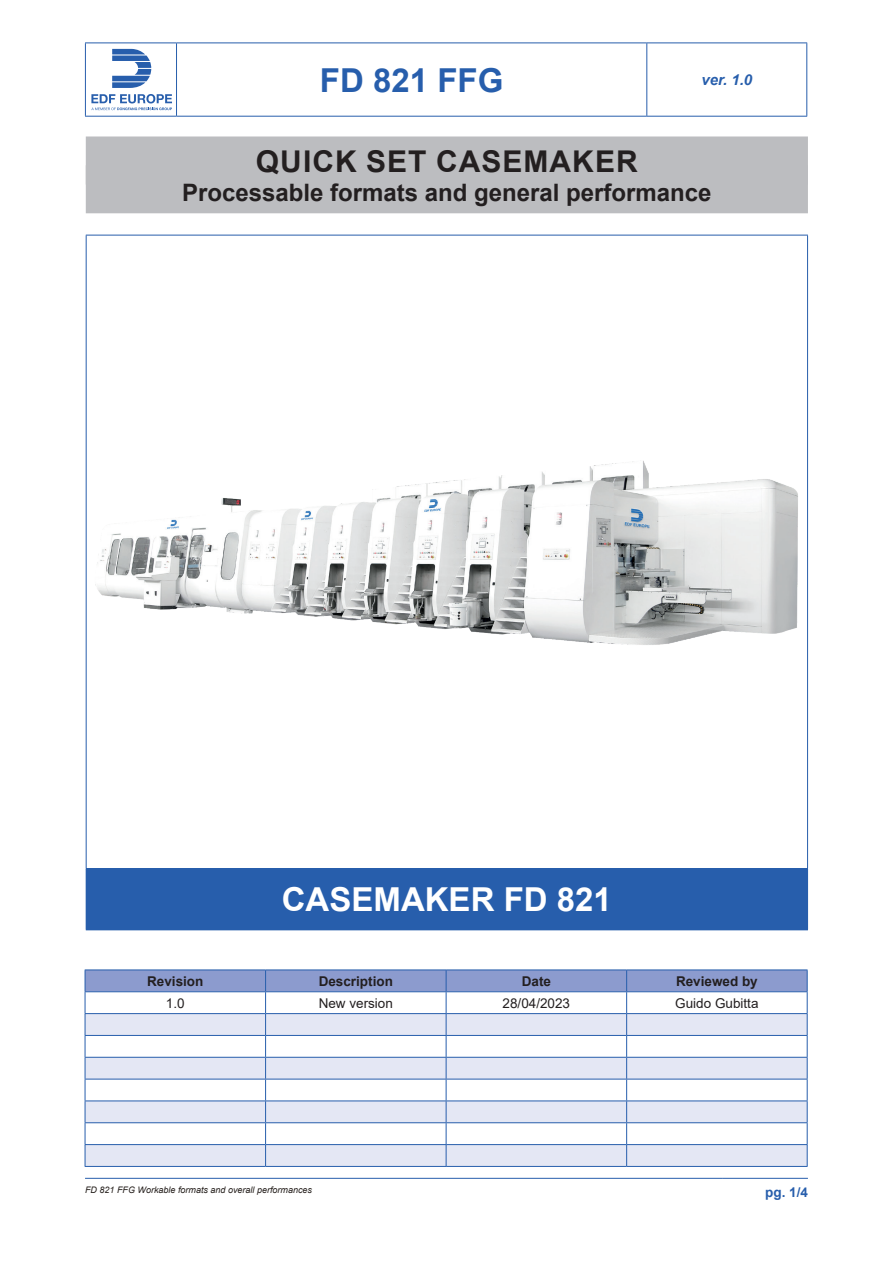
<style>
.page{position:relative;width:893px;height:1263px;background:#fff}
.page>*{position:absolute;margin:0;border:0;box-sizing:border-box;transform-origin:0 0}
.t1{font:700 33px "Arial";color:#fff}
.t2{font:700 33px "Arial";color:#275eac}
.t3{font:700 30px "Arial";letter-spacing:.035em;color:#231f20}
.t4{font:700 24px "Arial";color:#231f20}
.t5{font:italic 700 15px "Arial";color:#275eac}
.t6{font:13.5px "Arial";color:#231f20}
.t7{font:700 13.5px "Arial";color:#231f20}
.t8{font:700 13.5px "Arial";color:#275eac}
.t9{font:italic 9px "Arial";color:#241e1b}
</style>
<div class="page">
<hr style="left:85px;top:43px;width:92px;height:1px;background:#275eac">
<hr style="left:85px;top:43px;width:1px;height:73px;background:#275eac">
<hr style="left:177px;top:43px;width:470px;height:1px;background:#275eac">
<hr style="left:176px;top:43px;width:1px;height:73px;background:#275eac">
<hr style="left:647px;top:43px;width:160px;height:1px;background:#275eac">
<hr style="left:646px;top:43px;width:1px;height:73px;background:#275eac">
<hr style="left:806px;top:43px;width:1px;height:73px;background:#275eac">
<hr style="left:85px;top:116px;width:92px;height:1px;background:#275eac">
<hr style="left:177px;top:116px;width:470px;height:1px;background:#275eac">
<hr style="left:647px;top:116px;width:160px;height:1px;background:#275eac">
<svg style="left:112px;top:49px;width:39px;height:39px"></svg>
<svg style="left:91px;top:94px;width:81px;height:16px"></svg>
<div style="left:86px;top:868px;width:721px;height:62px;background:#275eac"></div>
<hr style="left:807px;top:869px;width:1px;height:60px;background:#275eac">
<hr style="left:86px;top:929px;width:722px;height:1px;background:#275eac">
<hr style="left:86px;top:235px;width:722px;height:1px;background:#275eac">
<hr style="left:86px;top:235px;width:1px;height:633px;background:#275eac">
<hr style="left:807px;top:235px;width:1px;height:633px;background:#275eac">
<hr style="left:86px;top:868px;width:722px;height:1px;background:#275eac">
<img style="left:95px;top:460px;width:703px;height:185px">
<hr style="left:85px;top:1178px;width:638px;height:1px;background:#275eac">
<hr style="left:723px;top:1178px;width:85px;height:1px;background:#275eac">
<div style="left:86px;top:136px;width:722px;height:48px;background:#bcbdc0"></div>
<div style="left:86px;top:165px;width:722px;height:48px;background:#bcbdc0"></div>
<hr style="left:85px;top:969px;width:181px;height:1px;background:#275eac">
<hr style="left:266px;top:969px;width:180px;height:1px;background:#275eac">
<hr style="left:446px;top:969px;width:181px;height:1px;background:#275eac">
<hr style="left:627px;top:969px;width:180px;height:1px;background:#275eac">
<svg style="left:85px;top:970px;width:723px;height:196px"></svg>
<hr style="left:85px;top:1166px;width:181px;height:1px;background:#275eac">
<hr style="left:266px;top:1166px;width:180px;height:1px;background:#275eac">
<hr style="left:446px;top:1166px;width:181px;height:1px;background:#275eac">
<hr style="left:627px;top:1166px;width:180px;height:1px;background:#275eac">
<h1 class="t2" style="left:320px;top:57px;width:185px">FD 821 FFG</h1>
<h3 class="t5" style="left:701px;top:70px;width:52px">ver. 1.0</h3>
<h2 class="t3" style="left:256px;top:140px;width:383px">QUICK SET CASEMAKER</h2>
<h3 class="t4" style="left:182px;top:175px;width:531px">Processable formats and general performance</h3>
<h1 class="t1" style="left:282px;top:876px;width:332px">CASEMAKER FD 821</h1>
<h3 class="t7" style="left:147px;top:971px;width:58px">Revision</h3>
<h3 class="t7" style="left:319px;top:971px;width:76px">Description</h3>
<h3 class="t7" style="left:522px;top:971px;width:31px">Date</h3>
<h3 class="t7" style="left:676px;top:971px;width:83px">Reviewed by</h3>
<h3 class="t6" style="left:166px;top:993px;width:20px">1.0</h3>
<h3 class="t6" style="left:319px;top:993px;width:76px">New version</h3>
<h3 class="t6" style="left:503px;top:993px;width:69px">28/04/2023</h3>
<h3 class="t6" style="left:675px;top:993px;width:85px">Guido Gubitta</h3>
<p class="t9" style="left:85px;top:1184px;width:229px">FD 821 FFG Workable formats and overall performances</p>
<h3 class="t8" style="left:765px;top:1182px;width:44px">pg. 1/4</h3>
</div>
